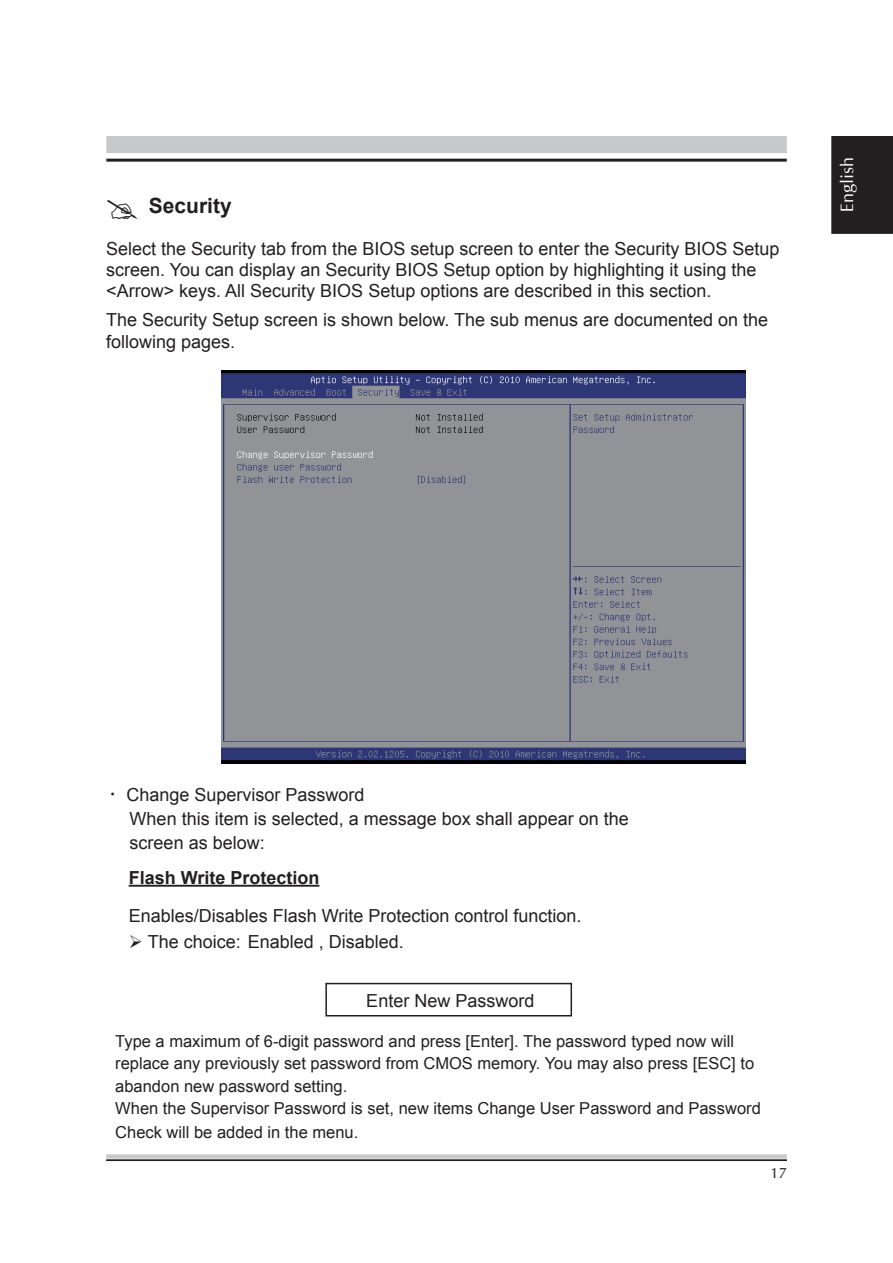
<style>
.page{position:relative;width:893px;height:1263px;background:#fff}
.page>*{position:absolute;margin:0;border:0;box-sizing:border-box;transform-origin:0 0}
.t1{font:700 21px "Arial";color:#231f20}
.t2{font:18px/21px "Arial";color:#231f20}
.t3{font:700 18px "Arial";color:#231f20}
.t4{font:18px "Cg Omega";color:#fff}
.t5{font:16.5px/22.5px "Arial";color:#231f20}
.t6{font:15px "Cg Omega";color:#231f20}
.s1{font-family:"Arial Unicode MS"}
</style>
<div class="page">
<hr style="left:106px;top:159px;width:681px;height:3px;background:#231f20">
<div style="left:108px;top:138px;width:677px;height:14px;background:#c7c8ca"></div>
<div style="left:106px;top:136px;width:681px;height:17px;border:3px solid #c7c8ca"></div>
<div style="left:106px;top:1154px;width:681px;height:4px;border:2px solid #c7c8ca"></div>
<div style="left:106px;top:1159px;width:681px;height:2px;border:1px solid #231f20"></div>
<div style="left:831px;top:136px;width:62px;height:98px;background:#231f20"></div>
<img style="left:222px;top:371px;width:523px;height:392px">
<div style="left:325px;top:983px;width:247px;height:33px;border:2px solid #231f20"></div>
<hr style="left:129px;top:885px;width:190px;height:2px;background:#231f20">
<p class="t1" style="left:149px;top:192px;width:84px">Security</p>
<p class="t2" style="left:106px;top:238px;width:675px">Select the Security tab from the BIOS setup screen to enter the Security BIOS Setup screen. You can display an Security BIOS Setup option by highlighting it using the &lt;Arrow&gt; keys. All Security BIOS Setup options are described in this section.</p>
<p class="t2" style="left:106px;top:309px;width:664px;line-height:21.6px">The Security Setup screen is shown below. The sub menus are documented on the following pages.</p>
<p class="t4" style="left:837px;top:212px;width:57px;rotate:-90deg">English</p>
<p class="t2" style="left:130px;top:783px;width:501px;line-height:24px;text-indent:-21px"><span class="s1">・</span>Change Supervisor Password<br>When this item is selected, a message box shall appear on the screen as below:</p>
<p class="t3" style="left:129px;top:866px;width:192px">Flash Write Protection</p>
<p class="t2" style="left:129px;top:905px;width:454px">Enables/Disables Flash Write Protection control function.</p>
<p class="t2" style="left:129px;top:931px;width:277px">➢ The choice: Enabled , Disabled.</p>
<p class="t2" style="left:366px;top:990px;width:170px">Enter New Password</p>
<p class="t5" style="left:115px;top:1030px;width:647px">Type a maximum of 6-digit password and press [Enter]. The password typed now will replace any previously set password from CMOS memory. You may also press [ESC] to abandon new password setting.<br>When the Supervisor Password is set, new items Change User Password and Password</p>
<p class="t5" style="left:115px;top:1121px;width:245px">Check will be added in the menu.</p>
<p class="t6" style="left:770px;top:1164px;width:9px">17</p>
</div>
